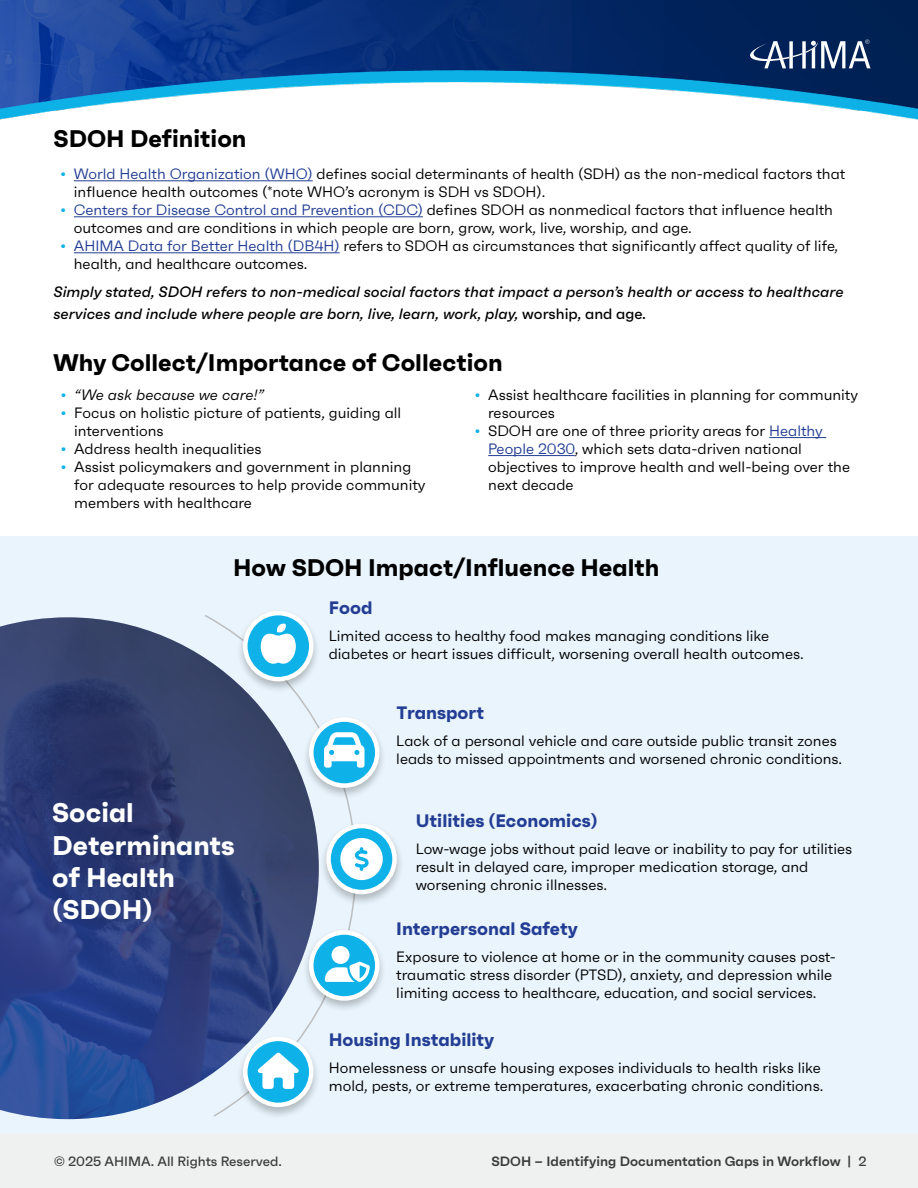
<style>
.page{position:relative;width:918px;height:1188px;background:#fff}
.page>*{position:absolute;margin:0;border:0;box-sizing:border-box;transform-origin:0 0}
.Header_1{font:700 27px/32.4px "Faktum";color:#fff}
.Paragraph_Style_2{font:700 24px "Faktum";color:#000}
.Header_1-2{font:700 24px "Faktum";color:#000}
.Paragraph_Style_2-2{font:700 18px "Faktum";color:#233d94}
.Bullets_1{font:15px/18px "Faktum";color:#000}
.Paragraph_Style_2-3{font:15px/18px "Faktum";color:#000}
.Header_1-3{font:italic 500 15px/21.6px "Faktum";color:#000}
.Bullets_1-2{font:italic 15px "Faktum";color:#000}
.t1{font:600 13.5px "Faktum";color:#3a3a3a}
.t2{font:500 13.5px "Faktum";color:#3a3a3a}
.s1{color:#0eb2e8}
.s2{color:#233d94}
.s3{font-style:normal}
.s4{font-style:normal;color:#0eb2e8}
.s5{font-weight:500}
</style>
<div class="page">
<img style="left:0;top:0;width:918px;height:120px">
<div style="left:0;top:1134px;width:918px;height:54px;background:#eff0f0"></div>
<svg style="left:750px;top:39px;width:121px;height:30px"></svg>
<hr style="left:74px;top:180px;width:239px;height:1px;background:#233d94">
<hr style="left:74px;top:216px;width:349px;height:1px;background:#233d94">
<hr style="left:74px;top:252px;width:266px;height:1px;background:#233d94">
<div style="left:0;top:537px;width:918px;height:597px;background:#e9f4fc"></div>
<hr style="left:769px;top:437px;width:57px;height:1px;background:#233d94">
<hr style="left:488px;top:455px;width:87px;height:1px;background:#233d94">
<img style="left:0;top:617px;width:319px;height:502px">
<div style="left:236px;top:608px;width:85px;height:86px;background:#000;opacity:.25"></div>
<svg style="left:245px;top:613px;width:66px;height:66px;background:#33beeb"></svg>
<svg style="left:261px;top:624px;width:35px;height:40px"></svg>
<div style="left:243px;top:611px;width:71px;height:70px;border:4px solid #fff;border-radius:50%"></div>
<div style="left:302px;top:715px;width:85px;height:85px;background:#000;opacity:.25"></div>
<svg style="left:311px;top:720px;width:66px;height:66px;background:#36beeb"></svg>
<svg style="left:324px;top:732px;width:41px;height:36px"></svg>
<div style="left:309px;top:717px;width:71px;height:71px;border:4px solid #fff;border-radius:50%"></div>
<div style="left:319px;top:821px;width:85px;height:86px;background:#000;opacity:.25"></div>
<svg style="left:329px;top:826px;width:66px;height:66px"></svg>
<svg style="left:340px;top:838px;width:43px;height:42px;background:#b3e6f7"></svg>
<div style="left:326px;top:824px;width:71px;height:70px;border:4px solid #fff;border-radius:50%"></div>
<div style="left:302px;top:928px;width:85px;height:85px;background:#000;opacity:.25"></div>
<svg style="left:311px;top:932px;width:66px;height:66px;background:#39bfec"></svg>
<svg style="left:325px;top:946px;width:45px;height:36px;background:#86d8f3"></svg>
<div style="left:309px;top:930px;width:71px;height:71px;border:4px solid #fff;border-radius:50%"></div>
<div style="left:236px;top:1034px;width:85px;height:85px;background:#000;opacity:.25"></div>
<svg style="left:245px;top:1039px;width:66px;height:66px;background:#35beeb"></svg>
<svg style="left:258px;top:1053px;width:41px;height:36px"></svg>
<div style="left:243px;top:1037px;width:71px;height:70px;border:4px solid #fff;border-radius:50%"></div>
<p class="Paragraph_Style_2" style="left:54px;top:123px;width:194px">SDOH Definition</p>
<p class="Bullets_1" style="left:74px;top:164px;width:773px;text-indent:-14px"><span class="s1">•</span> <span class="s2">World Health Organization (WHO)</span> defines social determinants of health (SDH) as the non-medical factors that influence health outcomes (*note WHO’s acronym is SDH vs SDOH).</p>
<p class="Bullets_1" style="left:74px;top:200px;width:761px;text-indent:-14px"><span class="s1">•</span> <span class="s2">Centers for Disease Control and Prevention (CDC)</span> defines SDOH as nonmedical factors that influence health outcomes and are conditions in which people are born, grow, work, live, worship, and age.</p>
<p class="Bullets_1" style="left:74px;top:236px;width:766px;text-indent:-14px"><span class="s1">•</span> <span class="s2">AHIMA Data for Better Health (DB4H)</span> refers to SDOH as circumstances that significantly affect quality of life, health, and healthcare outcomes.</p>
<p class="Header_1-3" style="left:54px;top:281px;width:792px">Simply stated, SDOH refers to non-medical social factors that impact a person’s health or access to healthcare services and include where people are born, live, learn, work, play, <span class="s3">worship, and age.</span></p>
<p class="Paragraph_Style_2" style="left:54px;top:347px;width:451px">Why Collect/Importance of Collection</p>
<p class="Bullets_1-2" style="left:61px;top:386px;width:205px"><span class="s4">•</span> “We ask because we care!”</p>
<p class="Bullets_1" style="left:74px;top:403px;width:328px;text-indent:-14px"><span class="s1">•</span> Focus on holistic picture of patients, guiding all interventions</p>
<p class="Bullets_1" style="left:61px;top:439px;width:202px"><span class="s1">•</span> Address health inequalities</p>
<p class="Bullets_1" style="left:74px;top:457px;width:353px;text-indent:-14px"><span class="s1">•</span> Assist policymakers and government in planning for adequate resources to help provide community members with healthcare</p>
<p class="Bullets_1" style="left:488px;top:385px;width:371px;text-indent:-14px"><span class="s1">•</span> Assist healthcare facilities in planning for community resources</p>
<p class="Bullets_1" style="left:488px;top:421px;width:363px;text-indent:-14px"><span class="s1">•</span> SDOH are one of three priority areas for <span class="s2">Healthy People 2030</span>, which sets data-driven national objectives to improve health and well-being over the next decade</p>
<p class="Header_1-2" style="left:233px;top:552px;width:428px">How SDOH Impact/Influence Health</p>
<p class="Paragraph_Style_2-2" style="left:329px;top:596px;width:45px">Food</p>
<p class="Paragraph_Style_2-3" style="left:329px;top:626px;width:476px">Limited access to healthy food makes managing conditions like diabetes or heart issues difficult, worsening overall health outcomes.</p>
<p class="Header_1" style="left:52px;top:796px;width:184px">Social<br>Determinants of Health (SDOH)</p>
<p class="Paragraph_Style_2-2" style="left:396px;top:701px;width:89px">Transport</p>
<p class="Paragraph_Style_2-3" style="left:396px;top:731px;width:447px">Lack of a personal vehicle and care outside public transit zones leads to missed appointments and worsened chronic conditions.</p>
<p class="Paragraph_Style_2-2" style="left:416px;top:809px;width:184px">Utilities (Economics)</p>
<p class="Paragraph_Style_2-3" style="left:416px;top:840px;width:438px">Low-wage jobs without paid leave or inability to pay for utilities result in delayed care, improper medication storage, and worsening chronic illnesses.</p>
<p class="Paragraph_Style_2-2" style="left:396px;top:917px;width:183px">Interpersonal Safety</p>
<p class="Paragraph_Style_2-3" style="left:396px;top:948px;width:441px">Exposure to violence at home or in the community causes post&shy;traumatic stress disorder (PTSD), anxiety, and depression while limiting access to healthcare, education, and social services.</p>
<p class="Paragraph_Style_2-2" style="left:329px;top:1028px;width:167px">Housing Instability</p>
<p class="Paragraph_Style_2-3" style="left:329px;top:1059px;width:496px">Homelessness or unsafe housing exposes individuals to health risks like mold, pests, or extreme temperatures, exacerbating chronic conditions.</p>
<p class="t2" style="left:54px;top:1153px;width:229px">© 2025 AHIMA. All Rights Reserved.</p>
<p class="t1" style="left:492px;top:1152px;width:376px">SDOH – Identifying Documentation Gaps in Workflow | <span class="s5">2</span></p>
</div>
